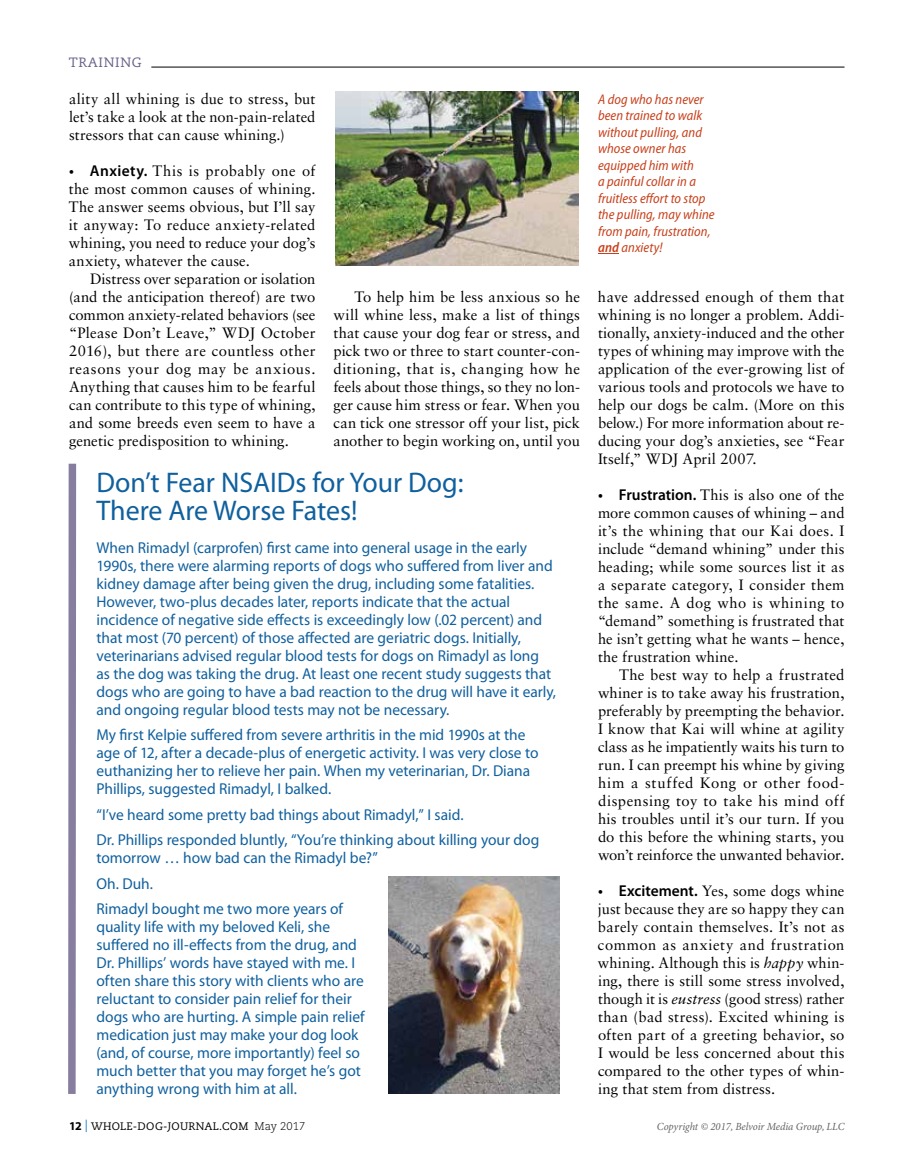
<style>
.page{position:relative;width:918px;height:1175px;background:#fff}
.page>*{position:absolute;margin:0;border:0;box-sizing:border-box;transform-origin:0 0}
.t1{font:28.5px/27px "Myriad Pro";color:#10609e}
.t2{font:15.75px/18px "Myriad Pro";color:#10609e}
.t3{font:15px/18px "Sabon LT Std";letter-spacing:.005em;color:#000;text-align:justify}
.t4{font:italic semi-condensed 14.1px/16.5px "Myriad Pro";letter-spacing:.005em;color:#c8411c}
.t5{font:13.5px "Caecilia LT Std";letter-spacing:.05em;color:#69618a}
.t6{font:italic 10.8px "Minion Pro";letter-spacing:-.01em;color:#636466}
.t7{font:10.8px "Caecilia LT Std";letter-spacing:.02em;color:#000}
.s1{font-family:"Myriad Pro";font-weight:600;font-size:15.75px}
.s2{font-weight:600}
.s3{font-style:italic}
.s4{font-family:"Myriad Pro";font-weight:700;font-size:12px}
.s5{font-family:"Minion Pro";font-size:12.45px;color:#0079c1}
.s6{font-weight:300;font-size:11.25px}
</style>
<div class="page">
<hr style="left:151px;top:67px;width:694px;height:1px;background:#000">
<svg style="left:68px;top:463px;width:9px;height:631px;background:#9a93ae"></svg>
<img style="left:388px;top:876px;width:172px;height:218px">
<img style="left:335px;top:92px;width:243px;height:174px">
<svg style="left:598px;top:253px;width:21px;height:1px"></svg>
<p class="t5" style="left:69px;top:55px;width:74px">TRAINING</p>
<p class="t3" style="left:69px;top:89px;width:248px">ality all whining is due to stress, but let’s take a look at the non-pain-related stressors that can cause whining.)</p>
<p class="t3" style="left:69px;top:161px;width:248px"><span class="s1">• Anxiety.</span> This is probably one of the most common causes of whining.<br>The answer seems obvious, but I’ll say it anyway: To reduce anxiety-related whining, you need to reduce your dog’s anxiety, whatever the cause.</p>
<p class="t3" style="left:69px;top:269px;width:248px;text-indent:21px">Distress over separation or isolation (and the anticipation thereof) are two common anxiety-related behaviors (see “Please Don’t Leave,” WDJ October 2016), but there are countless other reasons your dog may be anxious.<br>Anything that causes him to be fearful can contribute to this type of whining, and some breeds even seem to have a genetic predisposition to whining.</p>
<p class="t4" style="left:598px;top:91px;width:118px">A dog who has never been trained to walk without pulling, and whose owner has equipped him with<br>a painful collar in a fruitless effort to stop the pulling, may whine from pain, frustration, <span class="s2">and</span> anxiety!</p>
<p class="t3" style="left:333px;top:287px;width:248px;text-indent:21px">To help him be less anxious so he will whine less, make a list of things that cause your dog fear or stress, and pick two or three to start counter-con&shy;ditioning, that is, changing how he feels about those things, so they no lon&shy;ger cause him stress or fear. When you can tick one stressor off your list, pick another to begin working on, until you</p>
<p class="t3" style="left:598px;top:287px;width:248px">have addressed enough of them that whining is no longer a problem. Addi&shy;tionally, anxiety-induced and the other types of whining may improve with the application of the ever-growing list of various tools and protocols we have to help our dogs be calm. (More on this below.) For more information about re&shy;ducing your dog’s anxieties, see “Fear Itself,” WDJ April 2007.</p>
<p class="t3" style="left:598px;top:485px;width:248px"><span class="s1">• Frustration.</span> This is also one of the more common causes of whining – and it’s the whining that our Kai does. I include “demand whining” under this heading; while some sources list it as a separate category, I consider them the same. A dog who is whining to “demand” something is frustrated that he isn’t getting what he wants – hence, the frustration whine.</p>
<p class="t3" style="left:598px;top:665px;width:248px;text-indent:21px">The best way to help a frustrated whiner is to take away his frustration, preferably by preempting the behavior.<br>I know that Kai will whine at agility class as he impatiently waits his turn to run. I can preempt his whine by giving him a stuffed Kong or other food&shy;dispensing toy to take his mind off his troubles until it’s our turn. If you do this before the whining starts, you won’t reinforce the unwanted behavior.</p>
<p class="t3" style="left:598px;top:881px;width:248px"><span class="s1">• Excitement.</span> Yes, some dogs whine just because they are so happy they can barely contain themselves. It’s not as common as anxiety and frustration whining. Although this is <span class="s3">happy</span> whin&shy;ing, there is still some stress involved, though it is <span class="s3">eustress</span> (good stress) rather than (bad stress). Excited whining is often part of a greeting behavior, so I would be less concerned about this compared to the other types of whin&shy;ing that stem from distress.</p>
<h1 class="t1" style="left:97px;top:469px;width:369px">Don’t Fear NSAIDs for Your Dog:<br>There Are Worse Fates!</h1>
<p class="t2" style="left:97px;top:538px;width:461px">When Rimadyl (carprofen) first came into general usage in the early 1990s, there were alarming reports of dogs who suffered from liver and kidney damage after being given the drug, including some fatalities.<br>However, two-plus decades later, reports indicate that the actual incidence of negative side effects is exceedingly low (.02 percent) and that most (70 percent) of those affected are geriatric dogs. Initially, veterinarians advised regular blood tests for dogs on Rimadyl as long as the dog was taking the drug. At least one recent study suggests that dogs who are going to have a bad reaction to the drug will have it early, and ongoing regular blood tests may not be necessary.</p>
<p class="t2" style="left:97px;top:725px;width:444px">My first Kelpie suffered from severe arthritis in the mid 1990s at the age of 12, after a decade-plus of energetic activity. I was very close to euthanizing her to relieve her pain. When my veterinarian, Dr. Diana Phillips, suggested Rimadyl, I balked.</p>
<p class="t2" style="left:97px;top:801px;width:444px;line-height:25.5px">“I’ve heard some pretty bad things about Rimadyl,” I said.<br>Dr. Phillips responded bluntly, “You’re thinking about killing your dog</p>
<p class="t2" style="left:97px;top:845px;width:283px;line-height:25.5px">tomorrow … how bad can the Rimadyl be?”<br>Oh. Duh.<br>Rimadyl bought me two more years of</p>
<p class="t2" style="left:97px;top:917px;width:270px">quality life with my beloved Keli, she suffered no ill-effects from the drug, and Dr. Phillips’ words have stayed with me. I often share this story with clients who are reluctant to consider pain relief for their dogs who are hurting. A simple pain relief medication just may make your dog look (and, of course, more importantly) feel so much better that you may forget he’s got anything wrong with him at all.</p>
<p class="t7" style="left:69px;top:1120px;width:238px"><span class="s4">12</span> <span class="s5">|</span> WHOLE-DOG-JOURNAL.COM <span class="s6">May 2017</span></p>
<p class="t6" style="left:657px;top:1120px;width:189px">Copyright © 2017, Belvoir Media Group, LLC</p>
</div>
